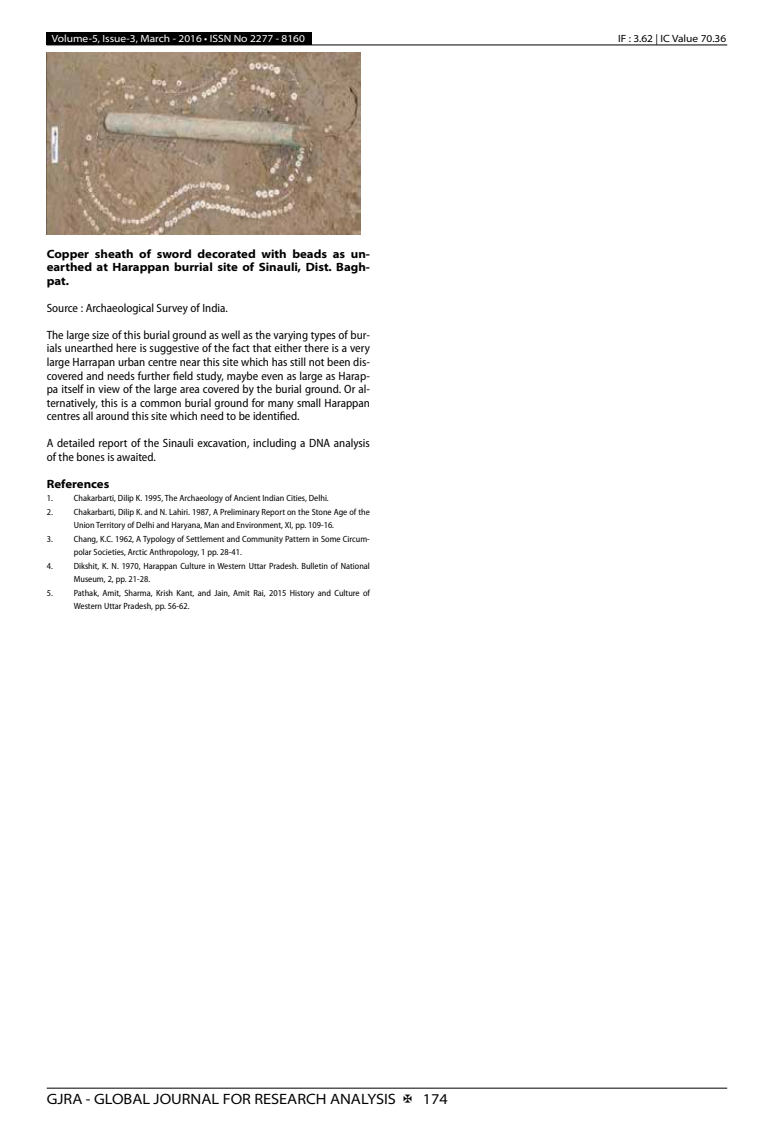
<style>
.page{position:relative;width:774px;height:1136px;background:#fff}
.page>*{position:absolute;margin:0;border:0;box-sizing:border-box;transform-origin:0 0}
.t1{font:semi-expanded 15px "Myriad Pro";color:#000}
.t2{font:semi-condensed 12px/13.5px "Myriad Pro";color:#000;text-align:justify}
.t3{font:700 semi-expanded 12px/13.5px "Myriad Pro";color:#000;text-align:justify}
.t4{font:semi-expanded 10.5px "Myriad Pro";color:#fff}
.t5{font:semi-expanded 10.5px "Myriad Pro";color:#000}
.t6{font:semi-condensed 9px/13.5px "Myriad Pro";color:#000}
</style>
<div class="page">
<hr style="left:47px;top:1087px;width:680px;height:1px;background:#000">
<div style="left:47px;top:32px;width:265px;height:13px;background:#000"></div>
<hr style="left:47px;top:45px;width:680px;height:1px;background:#000">
<img style="left:47px;top:52px;width:314px;height:182px">
<p class="t4" style="left:52px;top:32px;width:255px">Volume-5, Issue-3, March - 2016 • ISSN No 2277 - 8160</p>
<p class="t5" style="left:618px;top:32px;width:110px">IF : 3.62 | IC Value 70.36</p>
<p class="t3" style="left:47px;top:247px;width:325px">Copper sheath of sword decorated with beads as un&shy;earthed at Harappan burrial site of Sinauli, Dist. Bagh&shy;pat.</p>
<p class="t2" style="left:47px;top:301px;width:183px">Source : Archaeological Survey of India.</p>
<p class="t2" style="left:47px;top:328px;width:325px">The large size of this burial ground as well as the varying types of bur&shy;ials unearthed here is suggestive of the fact that either there is a very large Harrapan urban centre near this site which has still not been dis&shy;covered and needs further field study, maybe even as large as Harap&shy;pa itself in view of the large area covered by the burial ground. Or al&shy;ternatively, this is a common burial ground for many small Harappan centres all around this site which need to be identified.</p>
<p class="t2" style="left:47px;top:436px;width:325px">A detailed report of the Sinauli excavation, including a DNA analysis of the bones is awaited.</p>
<p class="t3" style="left:47px;top:477px;width:64px">References</p>
<p class="t6" style="left:47px;top:491px;width:283px">1. Chakarbarti, Dilip K. 1995, The Archaeology of Ancient Indian Cities, Delhi.</p>
<p class="t6" style="left:74px;top:505px;width:298px;text-indent:-27px">2. Chakarbarti, Dilip K. and N. Lahiri. 1987, A Preliminary Report on the Stone Age of the<br>Union Territory of Delhi and Haryana, Man and Environment, XI, pp. 109-16.</p>
<p class="t6" style="left:74px;top:532px;width:298px;text-indent:-27px">3. Chang, K.C. 1962, A Typology of Settlement and Community Pattern in Some Circum&shy;polar Societies, Arctic Anthropology, 1 pp. 28-41.</p>
<p class="t6" style="left:74px;top:559px;width:298px;text-indent:-27px">4. Dikshit, K. N. 1970, Harappan Culture in Western Uttar Pradesh. Bulletin of National<br>Museum, 2, pp. 21-28.</p>
<p class="t6" style="left:74px;top:586px;width:298px;text-indent:-27px">5. Pathak, Amit, Sharma, Krish Kant, and Jain, Amit Rai, 2015 History and Culture of<br>Western Uttar Pradesh, pp. 56-62.</p>
<p class="t1" style="left:47px;top:1090px;width:351px">GJRA - GLOBAL JOURNAL FOR RESEARCH ANALYSIS</p>
<p class="t1" style="left:423px;top:1090px;width:27px">174</p>
</div>
